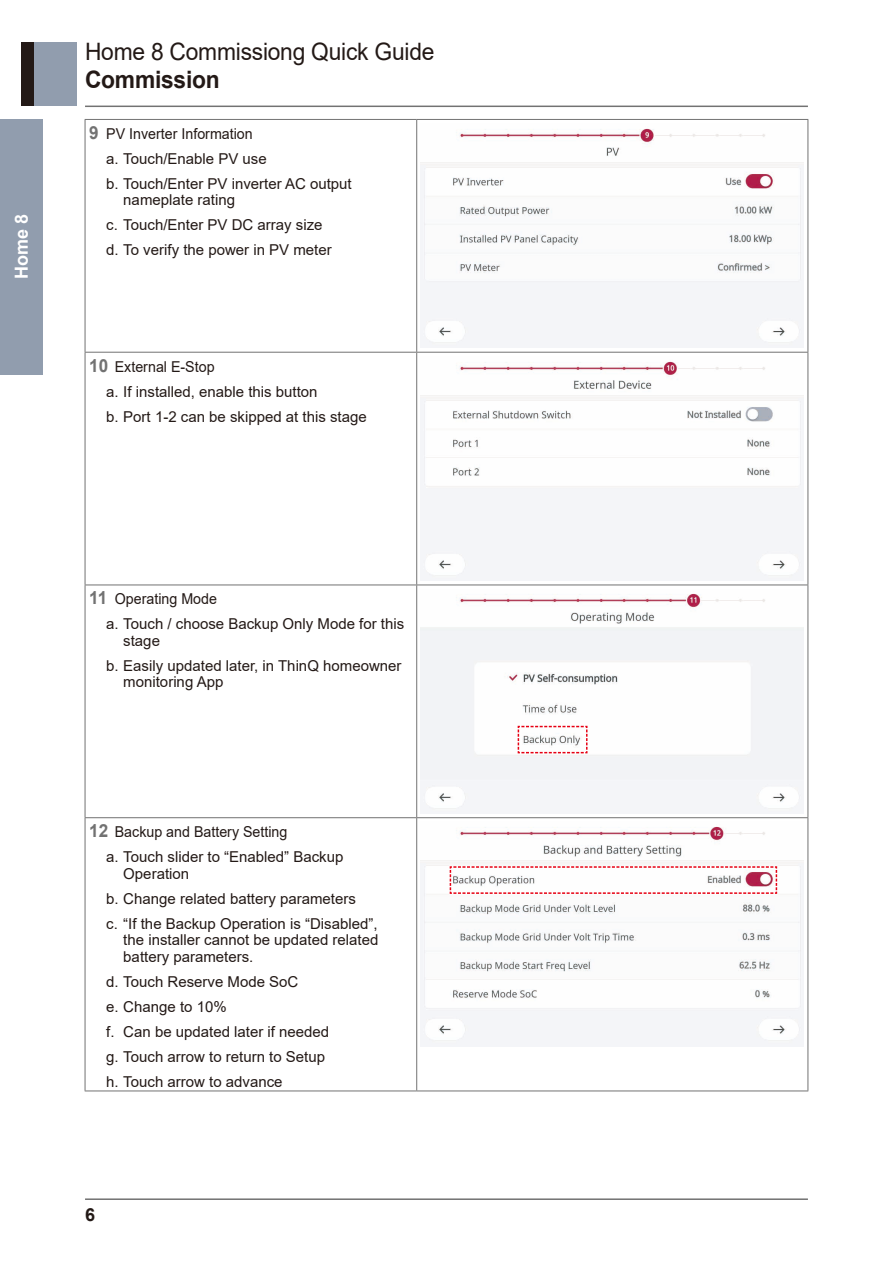
<style>
.page{position:relative;width:893px;height:1263px;background:#fff}
.page>*{position:absolute;margin:0;border:0;box-sizing:border-box;transform-origin:0 0}
._01_Product_Manual_t{font:24px "Arial";letter-spacing:-.01em;color:#231916;scale:.95 1}
._02_Chapter{font:700 24px "Arial";letter-spacing:-.01em;color:#231916;scale:.95 1}
.t1{font:700 18px "Arial";color:#fff}
.t2{font:700 18px "Arial";color:#231916}
.t3{font:15px/16.5px "Arial";color:#231916}
.t4{font:15px "Arial";color:#231916;scale:.95 1}
.s1{font-weight:700;font-size:18px;color:#727272}
</style>
<div class="page">
<div style="left:0;top:119px;width:43px;height:255px;background:#919dae"></div>
<div style="left:34px;top:43px;width:43px;height:63px;background:#919dae"></div>
<div style="left:21px;top:43px;width:13px;height:63px;background:#231916"></div>
<hr style="left:85px;top:106px;width:723px;height:1px;background:#727272">
<hr style="left:85px;top:1198px;width:723px;height:2px;background:#727272">
<hr style="left:85px;top:352px;width:332px;height:1px;background:#727272">
<hr style="left:417px;top:352px;width:391px;height:1px;background:#727272">
<hr style="left:85px;top:585px;width:332px;height:1px;background:#727272">
<hr style="left:417px;top:585px;width:391px;height:1px;background:#727272">
<hr style="left:85px;top:817px;width:332px;height:1px;background:#727272">
<hr style="left:417px;top:817px;width:391px;height:1px;background:#727272">
<hr style="left:417px;top:119px;width:391px;height:1px;background:#727272">
<hr style="left:807px;top:120px;width:1px;height:232px;background:#727272">
<hr style="left:807px;top:353px;width:1px;height:232px;background:#727272">
<hr style="left:807px;top:585px;width:1px;height:232px;background:#727272">
<hr style="left:807px;top:818px;width:1px;height:272px;background:#727272">
<hr style="left:417px;top:1090px;width:391px;height:1px;background:#727272">
<hr style="left:85px;top:119px;width:332px;height:1px;background:#727272">
<hr style="left:85px;top:120px;width:1px;height:232px;background:#727272">
<hr style="left:416px;top:120px;width:1px;height:232px;background:#727272">
<hr style="left:85px;top:353px;width:1px;height:232px;background:#727272">
<hr style="left:416px;top:353px;width:1px;height:232px;background:#727272">
<hr style="left:85px;top:585px;width:1px;height:232px;background:#727272">
<hr style="left:416px;top:585px;width:1px;height:232px;background:#727272">
<hr style="left:85px;top:818px;width:1px;height:272px;background:#727272">
<hr style="left:416px;top:818px;width:1px;height:272px;background:#727272">
<hr style="left:85px;top:1090px;width:332px;height:1px;background:#727272">
<img style="left:421px;top:128px;width:383px;height:220px">
<img style="left:421px;top:361px;width:383px;height:220px">
<img style="left:421px;top:593px;width:383px;height:220px">
<svg style="left:517px;top:725px;width:71px;height:29px"></svg>
<img style="left:421px;top:826px;width:383px;height:220px">
<svg style="left:449px;top:865px;width:329px;height:30px"></svg>
<p class="t1" style="left:9px;top:279px;width:67px;rotate:-90deg">Home 8</p>
<p class="_01_Product_Manual_t" style="left:85px;top:35px;width:369px">Home 8 Commissiong Quick Guide</p>
<p class="_02_Chapter" style="left:85px;top:63px;width:143px">Commission</p>
<p class="t4" style="left:89px;top:123px;width:174px"><span class="s1">9</span> PV Inverter Information</p>
<p class="t3" style="left:106px;top:150px;width:162px">a. Touch/Enable PV use</p>
<p class="t3" style="left:123px;top:175px;width:230px;text-indent:-17px">b. Touch/Enter PV inverter AC output nameplate rating</p>
<p class="t3" style="left:106px;top:217px;width:218px">c. Touch/Enter PV DC array size</p>
<p class="t3" style="left:106px;top:242px;width:227px">d. To verify the power in PV meter</p>
<p class="t4" style="left:89px;top:356px;width:133px"><span class="s1">10</span> External E-Stop</p>
<p class="t3" style="left:106px;top:383px;width:213px">a. If installed, enable this button</p>
<p class="t3" style="left:106px;top:408px;width:262px">b. Port 1-2 can be skipped at this stage</p>
<p class="t4" style="left:89px;top:589px;width:136px"><span class="s1">11</span> Operating Mode</p>
<p class="t3" style="left:123px;top:616px;width:282px;text-indent:-17px">a. Touch / choose Backup Only Mode for this stage</p>
<p class="t3" style="left:123px;top:657px;width:280px;text-indent:-17px">b. Easily updated later, in ThinQ homeowner monitoring App</p>
<p class="t4" style="left:89px;top:821px;width:210px"><span class="s1">12</span> Backup and Battery Setting</p>
<p class="t3" style="left:123px;top:848px;width:222px;text-indent:-17px">a. Touch slider to “Enabled” Backup<br>Operation</p>
<p class="t3" style="left:106px;top:890px;width:251px">b. Change related battery parameters</p>
<p class="t3" style="left:123px;top:915px;width:257px;text-align:justify;text-indent:-17px">c. “If the Backup Operation is “Disabled”, the installer cannot be updated related battery parameters.</p>
<p class="t3" style="left:106px;top:973px;width:194px">d. Touch Reserve Mode SoC</p>
<p class="t3" style="left:106px;top:998px;width:122px">e. Change to 10%</p>
<p class="t3" style="left:106px;top:1023px;width:224px">f. Can be updated later if needed</p>
<p class="t3" style="left:106px;top:1048px;width:220px">g. Touch arrow to return to Setup</p>
<p class="t3" style="left:106px;top:1073px;width:178px">h. Touch arrow to advance</p>
<p class="t2" style="left:85px;top:1202px;width:12px">6</p>
</div>
